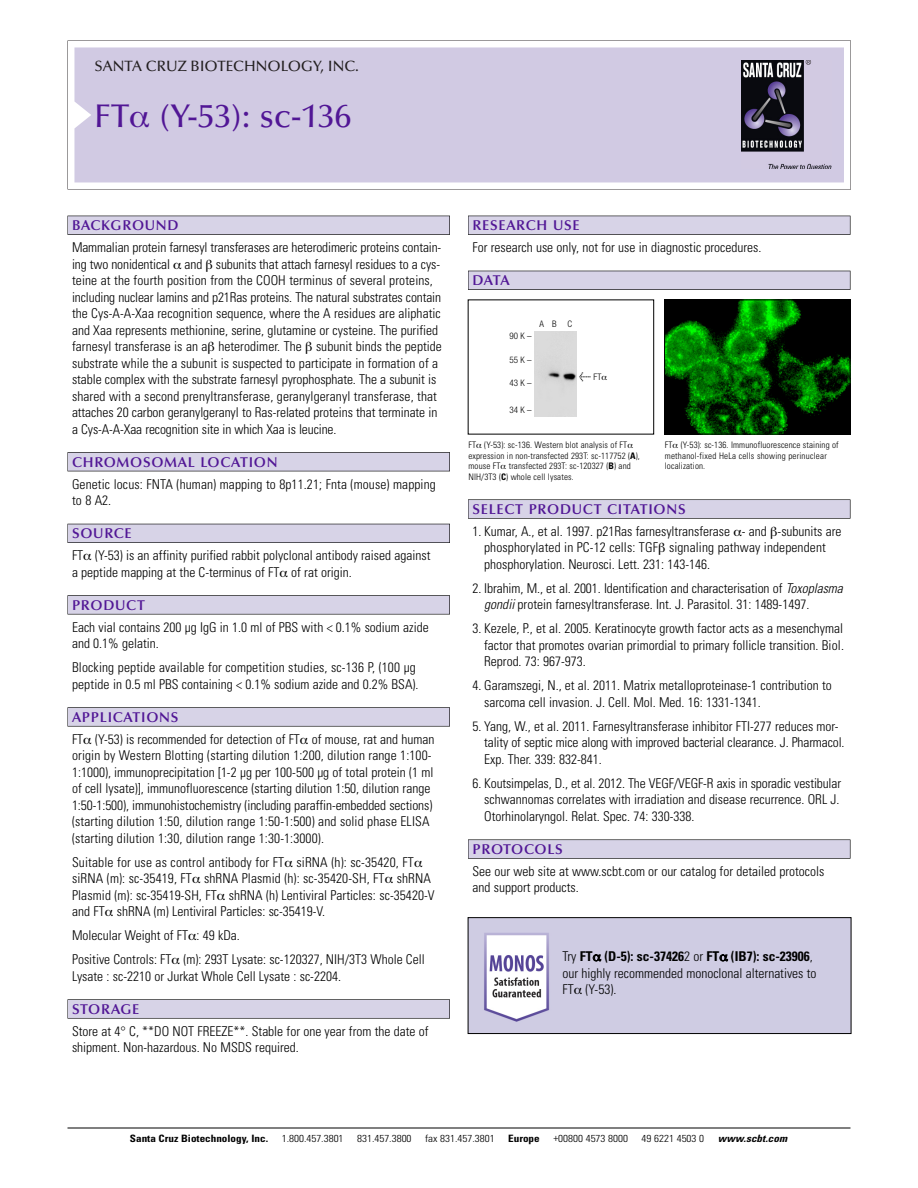
<style>
.page{position:relative;width:918px;height:1188px;background:#fff}
.page>*{position:absolute;margin:0;border:0;box-sizing:border-box;transform-origin:0 0}
.t1{font:500 33px "Optima";color:#511695}
.t2{font:500 15px "Optima";color:#231f20}
.t3{font:600 14.25px "Optima";letter-spacing:.05em;color:#511695}
.t4{font:300 condensed 13.5px/16.5px "Univers";color:#000}
.t5{font:300 condensed 10.2px "Univers";color:#000;scale:1.1 1}
.t6{font:700 condensed 10.2px "Univers";color:#000;scale:1.1 1}
.t7{font:italic 700 condensed 10.2px "Univers";letter-spacing:.005em;color:#000;scale:1.1 1}
.t8{font:300 condensed 9px/10.5px "Univers";letter-spacing:.015em;color:#000}
.t9{font:300 condensed 9px "Helvetica Neue";letter-spacing:.135em;color:#000}
.s1{font-family:"Meta Plus";font-weight:400;font-stretch:normal;font-size:10.5px}
.s2{font-weight:700}
.s3{font-style:italic}
</style>
<div class="page">
<svg style="left:68px;top:40px;width:783px;height:149px"></svg>
<div style="left:74px;top:47px;width:770px;height:135px;background:#d1cae3"></div>
<img style="left:741px;top:60px;width:90px;height:108px">
<div style="left:68px;top:216px;width:382px;height:19px;background:#525155"></div>
<div style="left:68px;top:216px;width:381px;height:18px;background:#d7d3e7"></div>
<div style="left:68px;top:452px;width:382px;height:19px;background:#525155"></div>
<div style="left:68px;top:453px;width:381px;height:18px;background:#d7d3e7"></div>
<div style="left:68px;top:524px;width:382px;height:19px;background:#525158"></div>
<div style="left:68px;top:524px;width:381px;height:18px;background:#d7d3e7"></div>
<div style="left:68px;top:595px;width:382px;height:19px;background:#575759"></div>
<div style="left:68px;top:596px;width:381px;height:18px;background:#d7d3e7"></div>
<svg style="left:68px;top:707px;width:382px;height:20px"></svg>
<div style="left:68px;top:708px;width:381px;height:18px;background:#d7d3e7"></div>
<div style="left:68px;top:999px;width:382px;height:20px;background:#626263"></div>
<div style="left:68px;top:1000px;width:381px;height:18px;background:#d7d3e7"></div>
<div style="left:468px;top:216px;width:382px;height:19px;background:#525155"></div>
<div style="left:468px;top:216px;width:382px;height:18px;background:#d7d3e7"></div>
<div style="left:468px;top:271px;width:382px;height:19px;background:#515055"></div>
<div style="left:468px;top:271px;width:382px;height:18px;background:#d7d3e7"></div>
<div style="left:468px;top:499px;width:382px;height:20px;background:#666"></div>
<div style="left:468px;top:500px;width:382px;height:18px;background:#d7d3e7"></div>
<svg style="left:468px;top:839px;width:382px;height:20px"></svg>
<div style="left:468px;top:840px;width:382px;height:18px;background:#d7d3e7"></div>
<hr style="left:68px;top:1128px;width:782px;height:1px;background:#000">
<img style="left:666px;top:302px;width:182px;height:131px">
<div style="left:664px;top:300px;width:186px;height:135px;border:1px solid #000"></div>
<div style="left:535px;top:331px;width:41px;height:85px;background:#dadada"></div>
<img style="left:470px;top:919px;width:379px;height:113px">
<div style="left:468px;top:917px;width:383px;height:117px;border:1px solid #000"></div>
<svg style="left:130px;top:112px;width:19px;height:16px"></svg>
<svg style="left:593px;top:955px;width:8px;height:6px"></svg>
<svg style="left:720px;top:955px;width:8px;height:6px"></svg>
<svg style="left:574px;top:988px;width:8px;height:6px"></svg>
<p class="t2" style="left:94px;top:61px;width:266px">SANTA CRUZ BIOTECHNOLOGY, INC.</p>
<h1 class="t1" style="left:94px;top:103px;width:258px">FT (Y-53): sc-136</h1>
<p class="t3" style="left:72px;top:219px;width:108px">BACKGROUND</p>
<p class="t4" style="left:72px;top:240px;width:371px">Mammalian protein farnesyl transferases are heterodimeric proteins contain&shy;ing two nonidentical and subunits that attach farnesyl residues to a cys&shy;teine at the fourth position from the COOH terminus of several proteins, including nuclear lamins and p21Ras proteins. The natural substrates contain the Cys-A-A-Xaa recognition sequence, where the A residues are aliphatic and Xaa represents methionine, serine, glutamine or cysteine. The purified farnesyl transferase is an a heterodimer. The subunit binds the peptide substrate while the a subunit is suspected to participate in formation of a stable complex with the substrate farnesyl pyrophosphate. The a subunit is shared with a second prenyltransferase, geranylgeranyl transferase, that attaches 20 carbon geranylgeranyl to Ras-related proteins that terminate in a Cys-A-A-Xaa recognition site in which Xaa is leucine.</p>
<p class="t3" style="left:72px;top:456px;width:207px">CHROMOSOMAL LOCATION</p>
<p class="t4" style="left:72px;top:477px;width:365px">Genetic locus: FNTA (human) mapping to 8p11.21; Fnta (mouse) mapping to 8 A2.</p>
<p class="t3" style="left:72px;top:528px;width:61px">SOURCE</p>
<p class="t4" style="left:72px;top:548px;width:360px">FT (Y-53) is an affinity purified rabbit polyclonal antibody raised against a peptide mapping at the C-terminus of FT of rat origin.</p>
<p class="t3" style="left:72px;top:599px;width:74px">PRODUCT</p>
<p class="t4" style="left:72px;top:620px;width:358px">Each vial contains 200 µg IgG in 1.0 ml of PBS with &lt; 0.1% sodium azide and 0.1% gelatin.</p>
<p class="t4" style="left:72px;top:660px;width:348px">Blocking peptide available for competition studies, sc-136 P, (100 µg peptide in 0.5 ml PBS containing &lt; 0.1% sodium azide and 0.2% BSA).</p>
<p class="t3" style="left:72px;top:711px;width:108px">APPLICATIONS</p>
<p class="t4" style="left:72px;top:732px;width:364px">FT (Y-53) is recommended for detection of FT of mouse, rat and human origin by Western Blotting (starting dilution 1:200, dilution range 1:100- 1:1000), immunoprecipitation [1-2 µg per 100-500 µg of total protein (1 ml of cell lysate)], immunofluorescence (starting dilution 1:50, dilution range 1:50-1:500), immunohistochemistry (including paraffin-embedded sections) (starting dilution 1:50, dilution range 1:50-1:500) and solid phase ELISA (starting dilution 1:30, dilution range 1:30-1:3000).</p>
<p class="t4" style="left:72px;top:855px;width:364px">Suitable for use as control antibody for FT siRNA (h): sc-35420, FT siRNA (m): sc-35419, FT shRNA Plasmid (h): sc-35420-SH, FT shRNA Plasmid (m): sc-35419-SH, FT shRNA (h) Lentiviral Particles: sc-35420-V and FT shRNA (m) Lentiviral Particles: sc-35419-V.</p>
<p class="t4" style="left:72px;top:925px;width:354px;line-height:24px">Molecular Weight of FT : 49 kDa.<br>Positive Controls: FT (m): 293T Lysate: sc-120327, NIH/3T3 Whole Cell</p>
<p class="t4" style="left:72px;top:969px;width:270px">Lysate : sc-2210 or Jurkat Whole Cell Lysate : sc-2204.</p>
<p class="t3" style="left:72px;top:1003px;width:69px">STORAGE</p>
<p class="t4" style="left:72px;top:1024px;width:358px">Store at 4° C, **DO NOT FREEZE**. Stable for one year from the date of shipment. Non-hazardous. No MSDS required.</p>
<p class="t3" style="left:473px;top:219px;width:109px">RESEARCH USE</p>
<p class="t4" style="left:473px;top:240px;width:290px">For research use only, not for use in diagnostic procedures.</p>
<p class="t3" style="left:473px;top:275px;width:39px">DATA</p>
<p class="t9" style="left:539px;top:320px;width:34px">AB C</p>
<p class="t9" style="left:510px;top:332px;width:24px">90K–</p>
<p class="t9" style="left:510px;top:357px;width:24px">55K–</p>
<p class="t9" style="left:510px;top:379px;width:24px">43K–</p>
<p class="t9" style="left:510px;top:406px;width:24px">34K–</p>
<p class="t9" style="left:579px;top:373px;width:24px"><span class="s1">&lt;</span> FT</p>
<p class="t8" style="left:468px;top:441px;width:173px">FT (Y-53): sc-136. Western blot analysis of FT expression in non-transfected 293T: sc-117752 (<span class="s2">A</span>), mouse FT transfected 293T: sc-120327 (<span class="s2">B</span>) and NIH/3T3 (<span class="s2">C</span>) whole cell lysates.</p>
<p class="t8" style="left:665px;top:441px;width:175px">FT (Y-53): sc-136. Immunofluorescence staining of methanol-fixed HeLa cells showing perinuclear localization.</p>
<p class="t3" style="left:473px;top:503px;width:215px">SELECT PRODUCT CITATIONS</p>
<p class="t4" style="left:484px;top:524px;width:359px;text-indent:-12px">1. Kumar, A., et al. 1997. p21Ras farnesyltransferase - and -subunits are phosphorylated in PC-12 cells: TGF signaling pathway independent phosphorylation. Neurosci. Lett. 231: 143-146.</p>
<p class="t4" style="left:484px;top:581px;width:360px;text-indent:-12px">2. Ibrahim, M., et al. 2001. Identification and characterisation of <span class="s3">Toxoplasma gondii</span> protein farnesyltransferase. Int. J. Parasitol. 31: 1489-1497.</p>
<p class="t4" style="left:484px;top:622px;width:361px;text-align:justify;text-indent:-12px">3. Kezele, P., et al. 2005. Keratinocyte growth factor acts as a mesenchymal factor that promotes ovarian primordial to primary follicle transition. Biol.<br>Reprod. 73: 967-973.</p>
<p class="t4" style="left:484px;top:679px;width:349px;text-indent:-12px">4. Garamszegi, N., et al. 2011. Matrix metalloproteinase-1 contribution to sarcoma cell invasion. J. Cell. Mol. Med. 16: 1331-1341.</p>
<p class="t4" style="left:484px;top:719px;width:362px;text-indent:-12px">5. Yang, W., et al. 2011. Farnesyltransferase inhibitor FTI-277 reduces mor&shy;tality of septic mice along with improved bacterial clearance. J. Pharmacol.<br>Exp. Ther. 339: 832-841.</p>
<p class="t4" style="left:484px;top:776px;width:358px;text-align:justify;text-indent:-12px">6. Koutsimpelas, D., et al. 2012. The VEGF/VEGF-R axis in sporadic vestibular schwannomas correlates with irradiation and disease recurrence. ORL J.<br>Otorhinolaryngol. Relat. Spec. 74: 330-338.</p>
<p class="t3" style="left:473px;top:843px;width:92px">PROTOCOLS</p>
<p class="t4" style="left:473px;top:864px;width:353px">See our web site at www.scbt.com or our catalog for detailed protocols and support products.</p>
<p class="t4" style="left:563px;top:949px;width:256px">Try <span class="s2">FT (D-5): sc-37426</span>2 or <span class="s2">FT (IB7): sc-23906</span>, our highly recommended monoclonal alternatives to<br>FT (Y-53).</p>
<p class="t6" style="left:130px;top:1135px;width:127px">Santa Cruz Biotechnology, Inc.</p>
<p class="t5" style="left:282px;top:1135px;width:58px">1.800.457.3801</p>
<p class="t5" style="left:357px;top:1135px;width:51px">831.457.3800</p>
<p class="t5" style="left:425px;top:1135px;width:65px">fax 831.457.3801</p>
<p class="t6" style="left:508px;top:1135px;width:30px">Europe</p>
<p class="t5" style="left:553px;top:1135px;width:69px">+00800 4573 8000</p>
<p class="t5" style="left:642px;top:1135px;width:58px">49 6221 4503 0</p>
<p class="t7" style="left:718px;top:1135px;width:64px">www.scbt.com</p>
</div>
